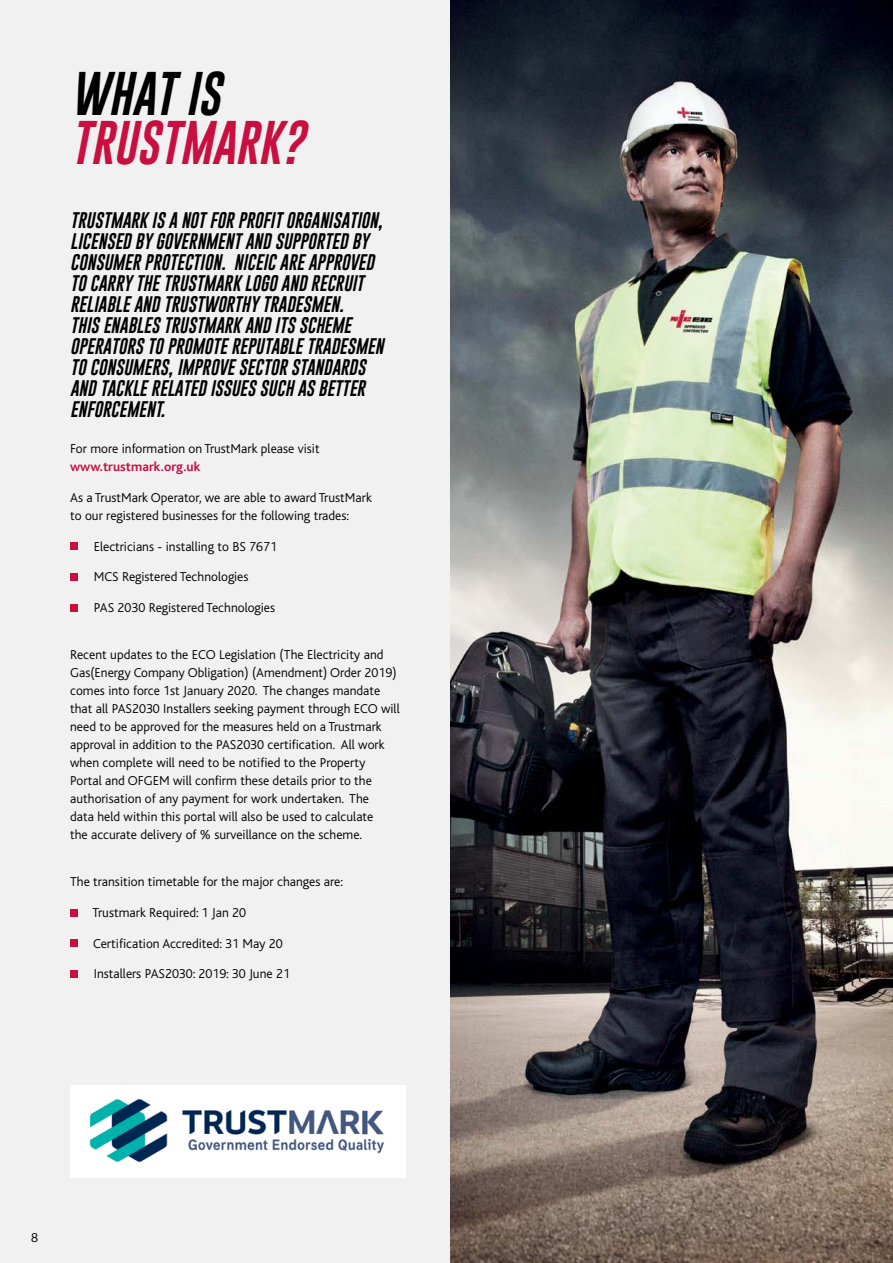
<style>
.page{position:relative;width:893px;height:1263px;background:#f1f1f2}
.page>*{position:absolute;margin:0;border:0;box-sizing:border-box;transform-origin:0 0}
.t1{font:italic 45px "Gobold";color:#c80f3f}
.t2{font:italic 45px "Gobold";color:#000}
.t3{font:italic 16.5px/21px "Gobold";color:#000}
.t4{font:300 13.5px/18px "Bliss";color:#000}
.t5{font:700 13.5px "Bliss";color:#c80f3f}
</style>
<div class="page">
<img style="left:70px;top:1085px;width:335px;height:93px">
<div style="left:70px;top:543px;width:7px;height:7px;background:#c80f3f"></div>
<div style="left:70px;top:573px;width:7px;height:8px;background:#c80f3f"></div>
<div style="left:70px;top:604px;width:7px;height:7px;background:#c80f3f"></div>
<div style="left:70px;top:909px;width:7px;height:7px;background:#c80f3f"></div>
<div style="left:70px;top:939px;width:7px;height:8px;background:#c80f3f"></div>
<div style="left:70px;top:970px;width:7px;height:8px;background:#c80f3f"></div>
<img style="left:451px;top:0;width:442px;height:1263px">
<h1 class="t2" style="left:70px;top:64px;width:152px">WHAT IS</h1>
<h1 class="t1" style="left:70px;top:114px;width:235px">TRUSTMARK?</h1>
<p class="t3" style="left:70px;top:210px;width:315px">TRUSTMARK IS A NOT FOR PROFIT ORGANISATION, LICENSED BY GOVERNMENT AND SUPPORTED BY CONSUMER PROTECTION. NICEIC ARE APPROVED TO CARRY THE TRUSTMARK LOGO AND RECRUIT RELIABLE AND TRUSTWORTHY TRADESMEN.<br>THIS ENABLES TRUSTMARK AND ITS SCHEME OPERATORS TO PROMOTE REPUTABLE TRADESMEN TO CONSUMERS, IMPROVE SECTOR STANDARDS AND TACKLE RELATED ISSUES SUCH AS BETTER ENFORCEMENT.</p>
<p class="t4" style="left:70px;top:440px;width:251px">For more information on TrustMark please visit</p>
<p class="t5" style="left:70px;top:460px;width:132px">www.trustmark.org.uk</p>
<p class="t4" style="left:70px;top:489px;width:303px">As a TrustMark Operator, we are able to award TrustMark to our registered businesses for the following trades:</p>
<p class="t4" style="left:94px;top:537px;width:185px">Electricians - installing to BS 7671</p>
<p class="t4" style="left:94px;top:568px;width:156px">MCS Registered Technologies</p>
<p class="t4" style="left:94px;top:599px;width:183px">PAS 2030 Registered Technologies</p>
<p class="t4" style="left:70px;top:646px;width:331px">Recent updates to the ECO Legislation (The Electricity and Gas(Energy Company Obligation) (Amendment) Order 2019) comes into force 1st January 2020. The changes mandate that all PAS2030 Installers seeking payment through ECO will need to be approved for the measures held on a Trustmark approval in addition to the PAS2030 certification. All work when complete will need to be notified to the Property Portal and OFGEM will confirm these details prior to the authorisation of any payment for work undertaken. The<br>data held within this portal will also be used to calculate<br>the accurate delivery of % surveillance on the scheme.</p>
<p class="t4" style="left:70px;top:873px;width:274px">The transition timetable for the major changes are:</p>
<p class="t4" style="left:93px;top:904px;width:155px">Trustmark Required: 1 Jan 20</p>
<p class="t4" style="left:93px;top:934px;width:191px">Certification Accredited: 31 May 20</p>
<p class="t4" style="left:94px;top:965px;width:198px">Installers PAS2030: 2019: 30 June 21</p>
<p class="t4" style="left:31px;top:1229px;width:8px">8</p>
</div>
